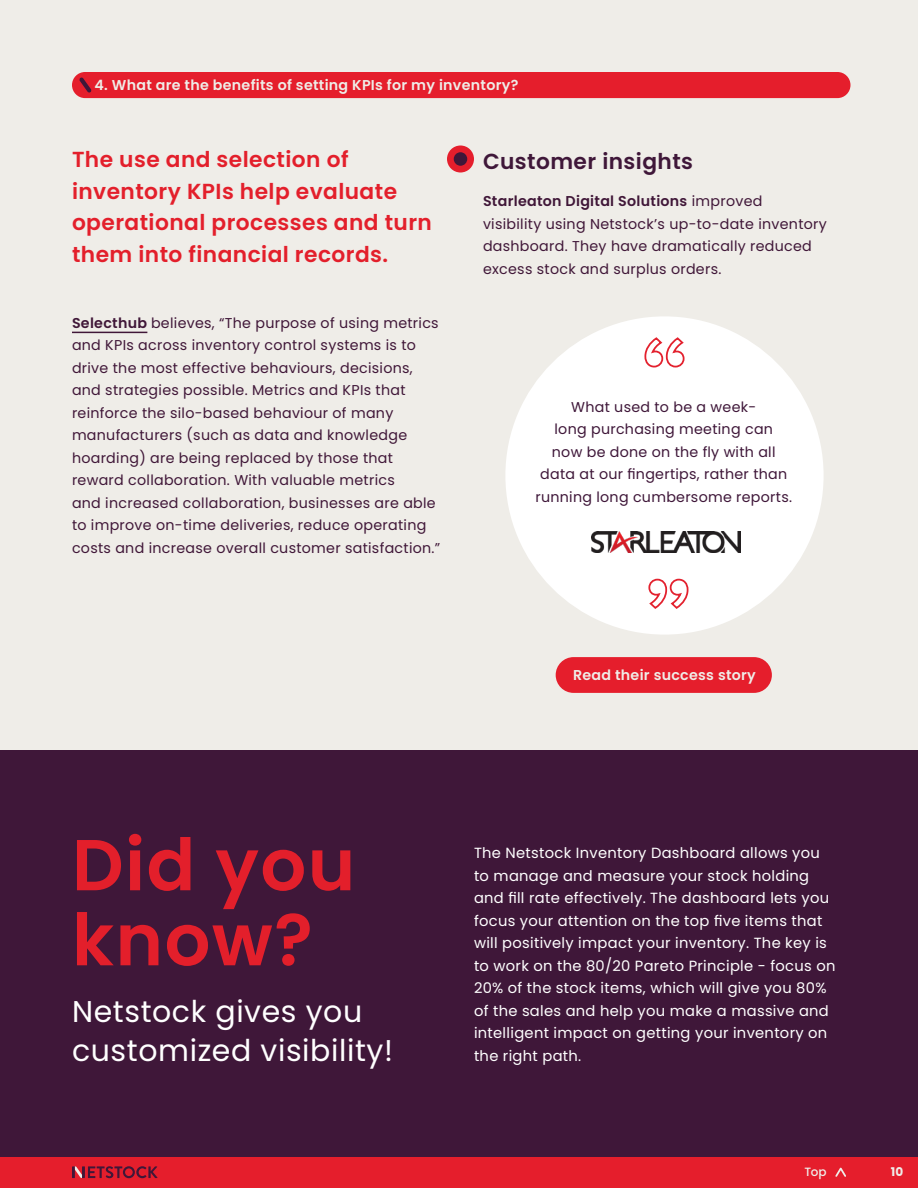
<style>
.page{position:relative;width:918px;height:1188px;background:#efede8}
.page>*{position:absolute;margin:0;border:0;box-sizing:border-box;transform-origin:0 0}
.t1{font:600 72px/75px "Poppins";letter-spacing:.02em;color:#e31f2b}
.t2{font:30px/39px "Poppins";letter-spacing:.02em;color:#fff}
.t3{font:600 21.75px/31.5px "Poppins";letter-spacing:.02em;color:#e31f2b}
.t4{font:600 21.75px "Poppins";letter-spacing:.02em;color:#3f1739}
.t5{font:14.7px/22.5px "Poppins";letter-spacing:.02em;color:#fff}
.t6{font:14.25px/22.5px "Poppins";letter-spacing:.02em;color:#401738}
.t7{font:14.25px/22.5px "Poppins";letter-spacing:.02em;color:#3f1739;text-align:center}
.t8{font:600 14.25px "Poppins";letter-spacing:.02em;color:#efede8}
.t9{font:600 14.25px "Poppins";letter-spacing:.02em;color:#f0ede8}
.t10{font:500 12px "Poppins";color:#efede8}
.t11{font:700 12px "Poppins";color:#efede8}
.s1{font-weight:600}
</style>
<div class="page">
<div style="left:0;top:1156px;width:918px;height:32px;background:#e51e2c"></div>
<svg style="left:72px;top:1166px;width:86px;height:12px"></svg>
<svg style="left:835px;top:1167px;width:11px;height:10px"></svg>
<div style="left:505px;top:316px;width:319px;height:319px;background:#fff;border-radius:50%"></div>
<hr style="left:72px;top:332px;width:75px;height:1px;background:#401738">
<div style="left:72px;top:72px;width:778px;height:26px;background:#e51e2c;border-radius:13px"></div>
<svg style="left:79px;top:78px;width:13px;height:15px"></svg>
<div style="left:447px;top:146px;width:27px;height:26px;background:#e51e2c;border-radius:50%"></div>
<div style="left:454px;top:152px;width:13px;height:14px;background:#3f1739;border-radius:50%"></div>
<div style="left:0;top:750px;width:918px;height:406px;background:#3f1739"></div>
<svg style="left:644px;top:337px;width:41px;height:31px"></svg>
<svg style="left:648px;top:578px;width:41px;height:31px"></svg>
<div style="left:556px;top:657px;width:216px;height:36px;background:#e51e2c;border-radius:18px"></div>
<img style="left:592px;top:531px;width:148px;height:22px">
<p class="t8" style="left:94px;top:77px;width:425px">4. What are the benefits of setting KPIs for my inventory?</p>
<h3 class="t3" style="left:72px;top:144px;width:362px">The use and selection of inventory KPIs help evaluate operational processes and turn them into financial records.</h3>
<p class="t6" style="left:72px;top:312px;width:370px"><span class="s1">Selecthub</span> believes, “The purpose of using metrics and KPIs across inventory control systems is to drive the most effective behaviours, decisions, and strategies possible. Metrics and KPIs that reinforce the silo-based behaviour of many manufacturers (such as data and knowledge hoarding) are being replaced by those that reward collaboration. With valuable metrics<br>and increased collaboration, businesses are able to improve on-time deliveries, reduce operating costs and increase overall customer satisfaction.”</p>
<h3 class="t4" style="left:483px;top:148px;width:212px">Customer insights</h3>
<p class="t6" style="left:483px;top:190px;width:345px"><span class="s1">Starleaton Digital Solutions</span> improved<br>visibility using Netstock’s up-to-date inventory dashboard. They have dramatically reduced excess stock and surplus orders.</p>
<p class="t7" style="left:535px;top:396px;width:258px">What used to be a week-<br>long purchasing meeting can<br>now be done on the fly with all data at our fingertips, rather than running long cumbersome reports.</p>
<p class="t9" style="left:573px;top:666px;width:184px">Read their success story</p>
<h1 class="t1" style="left:72px;top:828px;width:285px">Did you know?</h1>
<h2 class="t2" style="left:72px;top:992px;width:323px">Netstock gives you customized visibility!</h2>
<p class="t5" style="left:474px;top:842px;width:363px">The Netstock Inventory Dashboard allows you to manage and measure your stock holding and fill rate effectively. The dashboard lets you focus your attention on the top five items that will positively impact your inventory. The key is to work on the 80/20 Pareto Principle - focus on 20% of the stock items, which will give you 80% of the sales and help you make a massive and intelligent impact on getting your inventory on the right path.</p>
<p class="t10" style="left:805px;top:1165px;width:24px">Top</p>
<p class="t11" style="left:891px;top:1165px;width:14px">10</p>
</div>
